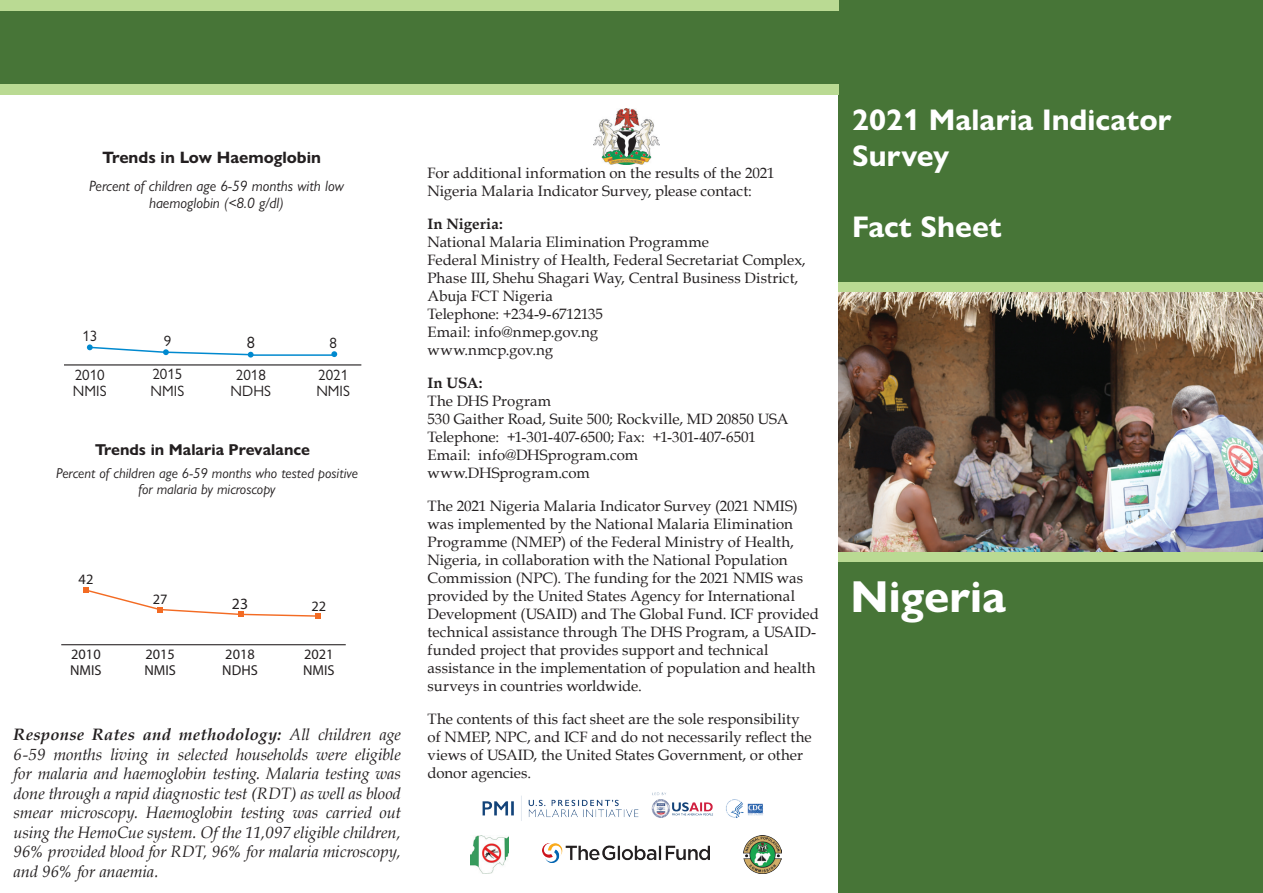
<style>
.page{position:relative;width:1263px;height:893px;background:#fff}
.page>*{position:absolute;margin:0;border:0;box-sizing:border-box;transform-origin:0 0}
.Heading{font:700 45px "Gill Sans Nova";color:#fff}
.Heading-2{font:700 30px/36px "Gill Sans Nova";color:#fff}
.Body_Text{font:italic 16.5px/19.5px "Book Antiqua";letter-spacing:-.005em;color:#231f20;text-align:justify}
.t1{font:700 16.5px "Gill Sans Nova";color:#231f20}
.t2{font:16.5px "Gill Sans Nova";color:#231f20}
.t3{font:700 15.75px "Gill Sans Nova";color:#231f20}
.t4{font:15.75px "Myriad Pro";color:#231f20}
.Text_for_back{font:15px/18px "Book Antiqua";letter-spacing:.005em;color:#231f20}
.t5{font:italic 15px/16.5px "Gill Sans Nova";color:#231f20;text-align:center}
.t6{font:15px/16.5px "Gill Sans Nova";color:#231f20}
.t7{font:italic 14.4px/15.8px "Gill Sans Nova";color:#231f20;text-align:center}
.t8{font:14.4px/15.8px "Myriad Pro";color:#231f20}
.s1{font-weight:700}
</style>
<div class="page">
<div style="left:0;top:0;width:850px;height:89px;background:#477537"></div>
<div style="left:839px;top:0;width:424px;height:893px;background:#477537"></div>
<div style="left:839px;top:551px;width:424px;height:11px;background:#bada93"></div>
<div style="left:839px;top:282px;width:424px;height:11px;background:#bada93"></div>
<div style="left:0;top:84px;width:839px;height:11px;background:#bada93"></div>
<div style="left:0;top:0;width:839px;height:11px;background:#bada93"></div>
<hr style="left:64px;top:364px;width:297px;height:1px;background:#231f20">
<hr style="left:251px;top:354px;width:82px;height:2px;background:#0089cf">
<svg style="left:87px;top:344px;width:167px;height:14px"></svg>
<svg style="left:331px;top:351px;width:6px;height:6px"></svg>
<hr style="left:61px;top:644px;width:285px;height:1px;background:#231f20">
<svg style="left:83px;top:587px;width:238px;height:32px"></svg>
<img style="left:839px;top:293px;width:424px;height:258px">
<img style="left:593px;top:108px;width:66px;height:56px">
<img style="left:482px;top:792px;width:282px;height:29px">
<img style="left:471px;top:835px;width:37px;height:38px">
<img style="left:743px;top:835px;width:39px;height:38px">
<img style="left:543px;top:843px;width:166px;height:20px">
<p class="t1" style="left:103px;top:147px;width:220px">Trends in Low Haemoglobin</p>
<p class="t5" style="left:89px;top:178px;width:256px">Percent of children age 6-59 months with low haemoglobin (&lt;8.0 g/dl)</p>
<p class="t6" style="left:82px;top:328px;width:17px">13</p>
<p class="t6" style="left:164px;top:333px;width:9px">9</p>
<p class="t6" style="left:330px;top:335px;width:9px">8</p>
<p class="t6" style="left:231px;top:366px;width:42px;text-align:center">2018<br>NDHS</p>
<p class="t6" style="left:316px;top:366px;width:35px">2021<br>NMIS</p>
<p class="t2" style="left:247px;top:332px;width:10px">8</p>
<p class="t6" style="left:73px;top:366px;width:35px">2010<br>NMIS</p>
<p class="t6" style="left:151px;top:366px;width:35px">2015<br>NMIS</p>
<p class="t3" style="left:95px;top:439px;width:216px">Trends in Malaria Prevalance</p>
<p class="t7" style="left:56px;top:465px;width:303px">Percent of children age 6-59 months who tested positive for malaria by microscopy</p>
<p class="t8" style="left:79px;top:571px;width:16px">42</p>
<p class="t8" style="left:153px;top:591px;width:16px">27</p>
<p class="t8" style="left:70px;top:646px;width:33px">2010<br>NMIS</p>
<p class="t8" style="left:144px;top:646px;width:33px">2015<br>NMIS</p>
<p class="t4" style="left:232px;top:594px;width:18px">23</p>
<p class="t8" style="left:312px;top:598px;width:16px">22</p>
<p class="t8" style="left:222px;top:646px;width:37px">2018<br>NDHS</p>
<p class="t8" style="left:303px;top:646px;width:33px">2021<br>NMIS</p>
<p class="Body_Text" style="left:14px;top:725px;width:389px"><span class="s1">Response Rates and methodology:</span> All children age 6-59 months living in selected households were eligible for malaria and haemoglobin testing. Malaria testing was done through a rapid diagnostic test (RDT) as well as blood smear microscopy. Haemoglobin testing was carried out using the HemoCue system. Of the 11,097 eligible children, 96% provided blood for RDT, 96% for malaria microscopy, and 96% for anaemia.</p>
<p class="Text_for_back" style="left:427px;top:164px;width:349px">For additional information on the results of the 2021<br>Nigeria Malaria Indicator Survey, please contact:</p>
<p class="Text_for_back" style="left:427px;top:215px;width:380px"><span class="s1">In Nigeria:<br></span>National Malaria Elimination Programme<br>Federal Ministry of Health, Federal Secretariat Complex,<br>Phase III, Shehu Shagari Way, Central Business District,<br>Abuja FCT Nigeria<br>Telephone: +234-9-6712135<br>Email: info@nmep.gov.ng<br>www.nmcp.gov.ng</p>
<p class="Text_for_back" style="left:427px;top:374px;width:362px"><span class="s1">In USA:<br></span>The DHS Program<br>530 Gaither Road, Suite 500; Rockville, MD 20850 USA<br>Telephone: +1-301-407-6500; Fax: +1-301-407-6501<br>Email: info@DHSprogram.com www.DHSprogram.com</p>
<p class="Text_for_back" style="left:427px;top:497px;width:393px">The 2021 Nigeria Malaria Indicator Survey (2021 NMIS) was implemented by the National Malaria Elimination Programme (NMEP) of the Federal Ministry of Health, Nigeria, in collaboration with the National Population Commission (NPC). The funding for the 2021 NMIS was provided by the United States Agency for International Development (USAID) and The Global Fund. ICF provided technical assistance through The DHS Program, a USAID&shy;funded project that provides support and technical assistance in the implementation of population and health surveys in countries worldwide.</p>
<p class="Text_for_back" style="left:427px;top:710px;width:386px">The contents of this fact sheet are the sole responsibility of NMEP, NPC, and ICF and do not necessarily reflect the views of USAID, the United States Government, or other donor agencies.</p>
<p class="Heading-2" style="left:852px;top:102px;width:321px">2021 Malaria Indicator<br>Survey</p>
<p class="Heading-2" style="left:852px;top:209px;width:151px">Fact Sheet</p>
<p class="Heading" style="left:850px;top:569px;width:157px">Nigeria</p>
</div>
